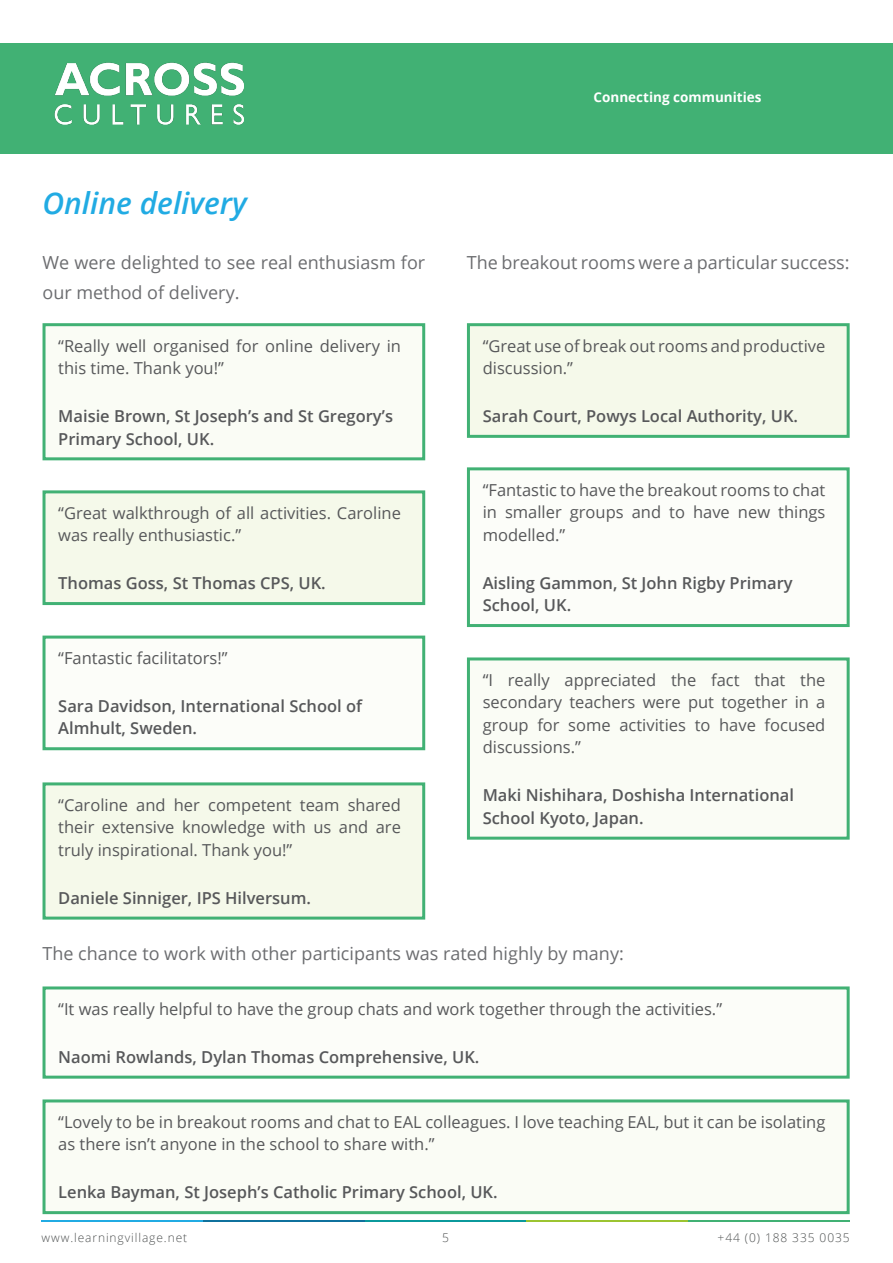
<style>
.page{position:relative;width:893px;height:1263px;background:#fff}
.page>*{position:absolute;margin:0;border:0;box-sizing:border-box;transform-origin:0 0}
.Open_Sans_Semibold_I{font:italic 600 30px "Open Sans";color:#21abe3}
.Introduction{font:18px/30px "Open Sans";color:#6c6d70}
.Open_Sans_regular_11{font:16.5px/22.5px "Open Sans";color:#57585a}
.Open_Sans_regular_11-2{font:600 16.5px/22.5px "Open Sans";color:#57585a}
.t1{font:700 13.5px "Open Sans";color:#fff}
.t2{font:300 12px "Open Sans";letter-spacing:.075em;color:#4f5252}
</style>
<div class="page">
<div style="left:0;top:43px;width:893px;height:111px;background:#41b174"></div>
<img style="left:54px;top:63px;width:189px;height:61px">
<hr style="left:42px;top:1220px;width:161px;height:2px;background:#21abe3">
<hr style="left:365px;top:1220px;width:161px;height:2px;background:#0b999c">
<hr style="left:203px;top:1220px;width:162px;height:2px;background:#0f719d">
<hr style="left:526px;top:1220px;width:162px;height:2px;background:#9cc431">
<hr style="left:688px;top:1220px;width:162px;height:2px;background:#41b174">
<div style="left:44px;top:325px;width:380px;height:134px;background:#fafcf5"></div>
<div style="left:43px;top:323px;width:382px;height:137px;border:3px solid #41b174"></div>
<div style="left:44px;top:637px;width:380px;height:112px;background:#fcfdf9"></div>
<div style="left:43px;top:636px;width:382px;height:114px;border:3px solid #41b174"></div>
<div style="left:44px;top:492px;width:380px;height:111px;background:#f5f9ea"></div>
<div style="left:43px;top:490px;width:382px;height:115px;border:3px solid #41b174"></div>
<div style="left:468px;top:325px;width:380px;height:111px;background:#f5f9ea"></div>
<div style="left:467px;top:323px;width:383px;height:115px;border:3px solid #41b174"></div>
<div style="left:468px;top:469px;width:380px;height:156px;background:#fcfdf9"></div>
<div style="left:467px;top:467px;width:383px;height:160px;border:3px solid #41b174"></div>
<div style="left:468px;top:659px;width:380px;height:179px;background:#fafcf5"></div>
<div style="left:467px;top:657px;width:383px;height:183px;border:3px solid #41b174"></div>
<div style="left:44px;top:988px;width:804px;height:89px;background:#fcfdf9"></div>
<div style="left:43px;top:986px;width:807px;height:93px;border:3px solid #41b174"></div>
<div style="left:44px;top:1101px;width:804px;height:111px;background:#fafcf5"></div>
<div style="left:43px;top:1099px;width:807px;height:115px;border:3px solid #41b174"></div>
<div style="left:44px;top:784px;width:380px;height:134px;background:#f5f9ea"></div>
<div style="left:43px;top:782px;width:382px;height:137px;border:3px solid #41b174"></div>
<p class="Open_Sans_Semibold_I" style="left:43px;top:183px;width:206px">Online delivery</p>
<p class="Introduction" style="left:43px;top:247px;width:384px">We were delighted to see real enthusiasm for our method of delivery.</p>
<p class="Open_Sans_regular_11" style="left:58px;top:334px;width:344px">“Really well organised for online delivery in this time. Thank you!”</p>
<p class="Open_Sans_regular_11-2" style="left:58px;top:404px;width:336px">Maisie Brown, St Joseph’s and St Gregory’s<br>Primary School, UK.</p>
<p class="Open_Sans_regular_11" style="left:58px;top:501px;width:344px">“Great walkthrough of all activities. Caroline was really enthusiastic.”</p>
<p class="Open_Sans_regular_11-2" style="left:58px;top:572px;width:269px">Thomas Goss, St Thomas CPS, UK.</p>
<p class="Open_Sans_regular_11" style="left:58px;top:646px;width:171px">“Fantastic facilitators!”</p>
<p class="Open_Sans_regular_11-2" style="left:58px;top:694px;width:305px">Sara Davidson, International School of<br>Almhult, Sweden.</p>
<p class="Open_Sans_regular_11" style="left:58px;top:793px;width:344px;text-align:justify">“Caroline and her competent team shared their extensive knowledge with us and are truly inspirational. Thank you!”</p>
<p class="Open_Sans_regular_11-2" style="left:58px;top:886px;width:254px">Daniele Sinniger, IPS Hilversum.</p>
<p class="t1" style="left:594px;top:88px;width:169px">Connecting communities</p>
<p class="Introduction" style="left:467px;top:247px;width:384px">The breakout rooms were a particular success:</p>
<p class="Open_Sans_regular_11" style="left:483px;top:334px;width:344px">“Great use of break out rooms and productive discussion.”</p>
<p class="Open_Sans_regular_11-2" style="left:483px;top:404px;width:317px">Sarah Court, Powys Local Authority, UK.</p>
<p class="Open_Sans_regular_11" style="left:483px;top:478px;width:344px;text-align:justify">“Fantastic to have the breakout rooms to chat in smaller groups and to have new things modelled.”</p>
<p class="Open_Sans_regular_11-2" style="left:483px;top:571px;width:312px">Aisling Gammon, St John Rigby Primary<br>School, UK.</p>
<p class="Open_Sans_regular_11" style="left:483px;top:668px;width:344px;text-align:justify">“I really appreciated the fact that the secondary teachers were put together in a group for some activities to have focused discussions.”</p>
<p class="Open_Sans_regular_11-2" style="left:483px;top:784px;width:313px">Maki Nishihara, Doshisha International<br>School Kyoto, Japan.</p>
<p class="Introduction" style="left:43px;top:938px;width:583px">The chance to work with other participants was rated highly by many:</p>
<p class="Open_Sans_regular_11" style="left:58px;top:997px;width:665px">“It was really helpful to have the group chats and work together through the activities.”</p>
<p class="Open_Sans_regular_11-2" style="left:58px;top:1045px;width:423px">Naomi Rowlands, Dylan Thomas Comprehensive, UK.</p>
<p class="Open_Sans_regular_11" style="left:58px;top:1110px;width:769px">“Lovely to be in breakout rooms and chat to EAL colleagues. I love teaching EAL, but it can be isolating as there isn’t anyone in the school to share with.”</p>
<p class="Open_Sans_regular_11-2" style="left:58px;top:1181px;width:441px">Lenka Bayman, St Joseph’s Catholic Primary School, UK.</p>
<p class="t2" style="left:42px;top:1230px;width:147px">www.learningvillage.net</p>
<p class="t2" style="left:442px;top:1230px;width:8px">5</p>
<p class="t2" style="left:718px;top:1230px;width:134px">+44 (0) 188 335 0035</p>
</div>
